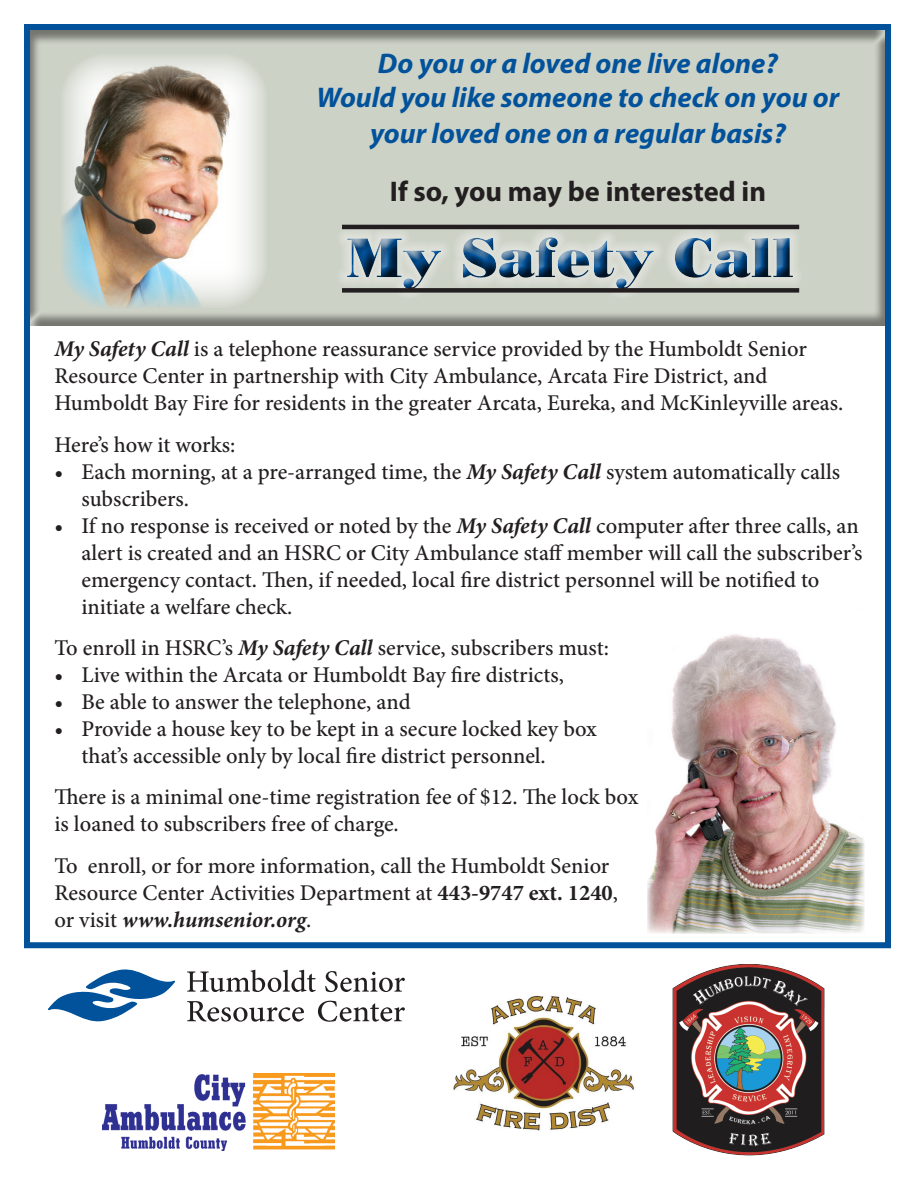
<style>
.page{position:relative;width:918px;height:1188px;background:#fff}
.page>*{position:absolute;margin:0;border:0;box-sizing:border-box;transform-origin:0 0}
.t1{font:55.5px "Bodoni Poster";color:#01529a}
.t2{font:italic 700 28.5px/35.2px "Myriad Pro";color:#01529a;text-align:center}
.t3{font:700 28.5px "Myriad Pro";color:#231f20}
.t4{font:500 22.5px/27px "Minion Pro";color:#231f20}
.s1{font-weight:700;font-style:italic}
.s2{font-weight:700}
</style>
<div class="page">
<div style="left:24px;top:24px;width:867px;height:924px;border:6px solid #01529a"></div>
<img style="left:647px;top:634px;width:217px;height:300px">
<div style="left:28px;top:30px;width:858px;height:298px;background:#231f20;opacity:.5"></div>
<img style="left:60px;top:53px;width:207px;height:255px">
<div style="left:335px;top:222px;width:472px;height:82px;background:#231f20;opacity:.5"></div>
<div style="left:336px;top:226px;width:466px;height:68px;background:#fff;opacity:.75"></div>
<div style="left:339px;top:230px;width:465px;height:70px;background:#231f20;opacity:.75"></div>
<hr style="left:342px;top:225px;width:457px;height:4px;background:#231f20">
<div style="left:342px;top:288px;width:457px;height:5px;background:#231f20"></div>
<svg style="left:187px;top:970px;width:129px;height:22px"></svg>
<svg style="left:325px;top:971px;width:80px;height:21px"></svg>
<svg style="left:187px;top:1001px;width:117px;height:21px"></svg>
<svg style="left:318px;top:1001px;width:87px;height:21px"></svg>
<svg style="left:48px;top:969px;width:127px;height:53px"></svg>
<img style="left:102px;top:1073px;width:232px;height:77px">
<img style="left:673px;top:964px;width:152px;height:192px">
<img style="left:453px;top:995px;width:181px;height:136px">
<p class="t2" style="left:317px;top:45px;width:524px">Do you or a loved one live alone?<br>Would you like someone to check on you or your loved one on a regular basis?</p>
<p class="t3" style="left:390px;top:172px;width:378px">If so, you may be interested in</p>
<h1 class="t1" style="left:347px;top:223px;width:449px">My Safety Call</h1>
<p class="t4" style="left:54px;top:336px;width:790px"><span class="s1">My Safety Call</span> is a telephone reassurance service provided by the Humboldt Senior<br>Resource Center in partnership with City Ambulance, Arcata Fire District, and<br>Humboldt Bay Fire for residents in the greater Arcata, Eureka, and McKinleyville areas.</p>
<p class="t4" style="left:54px;top:431px;width:182px">Here’s how it works:</p>
<p class="t4" style="left:81px;top:458px;width:760px;text-indent:-27px">• Each morning, at a pre-arranged time, the <span class="s1">My Safety Call</span> system automatically calls subscribers.</p>
<p class="t4" style="left:81px;top:512px;width:782px;text-indent:-27px">• If no response is received or noted by the <span class="s1">My Safety Call</span> computer after three calls, an alert is created and an HSRC or City Ambulance staff member will call the subscriber’s emergency contact. Then, if needed, local fire district personnel will be notified to initiate a welfare check.</p>
<p class="t4" style="left:54px;top:634px;width:556px">To enroll in HSRC’s <span class="s1">My Safety Call</span> service, subscribers must:</p>
<p class="t4" style="left:54px;top:661px;width:511px">• Live within the Arcata or Humboldt Bay fire districts,</p>
<p class="t4" style="left:54px;top:688px;width:358px">• Be able to answer the telephone, and</p>
<p class="t4" style="left:81px;top:715px;width:517px;text-indent:-27px">• Provide a house key to be kept in a secure locked key box that’s accessible only by local fire district personnel.</p>
<p class="t4" style="left:54px;top:784px;width:585px">There is a minimal one-time registration fee of $12. The lock box is loaned to subscribers free of charge.</p>
<p class="t4" style="left:54px;top:852px;width:565px">To enroll, or for more information, call the Humboldt Senior<br>Resource Center Activities Department at <span class="s2">443-9747 ext. 1240</span>, or visit <span class="s1">www.humsenior.org</span>.</p>
</div>
